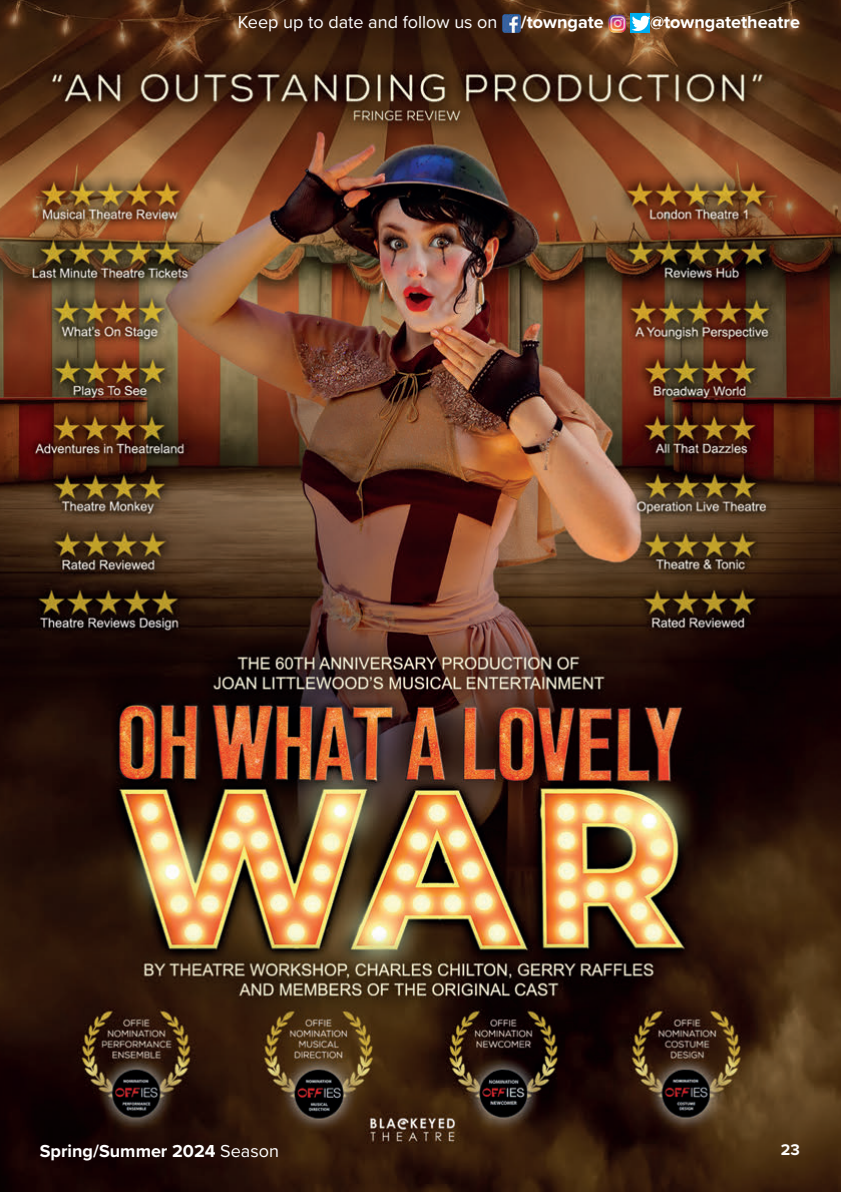
<style>
.page{position:relative;width:841px;height:1192px;background:#fff}
.page>*{position:absolute;margin:0;border:0;box-sizing:border-box;transform-origin:0 0}
.t1{font:700 18px "Proxima Nova";color:#fff}
.t2{font:18px "Proxima Nova";color:#fff}
.t3{font:700 16px "Proxima Nova";color:#fff}
.s1{font-weight:400}
</style>
<div class="page">
<img style="left:0;top:0;width:840px;height:1191px">
<img style="left:502px;top:14px;width:19px;height:19px">
<img style="left:608px;top:15px;width:18px;height:18px">
<div style="left:630px;top:14px;width:20px;height:19px;background:#00aeef"></div>
<img style="left:631px;top:15px;width:19px;height:16px">
<svg style="left:838px;top:1188px;width:3px;height:4px"></svg>
<p class="t2" style="left:238px;top:8px;width:261px">Keep up to date and follow us on</p>
<p class="t1" style="left:521px;top:8px;width:84px">/towngate</p>
<p class="t1" style="left:650px;top:8px;width:151px">@towngatetheatre</p>
<p class="t1" style="left:40px;top:1137px;width:241px">Spring/Summer 2024 <span class="s1">Season</span></p>
<p class="t3" style="left:780px;top:1137px;width:20px">23</p>
</div>
